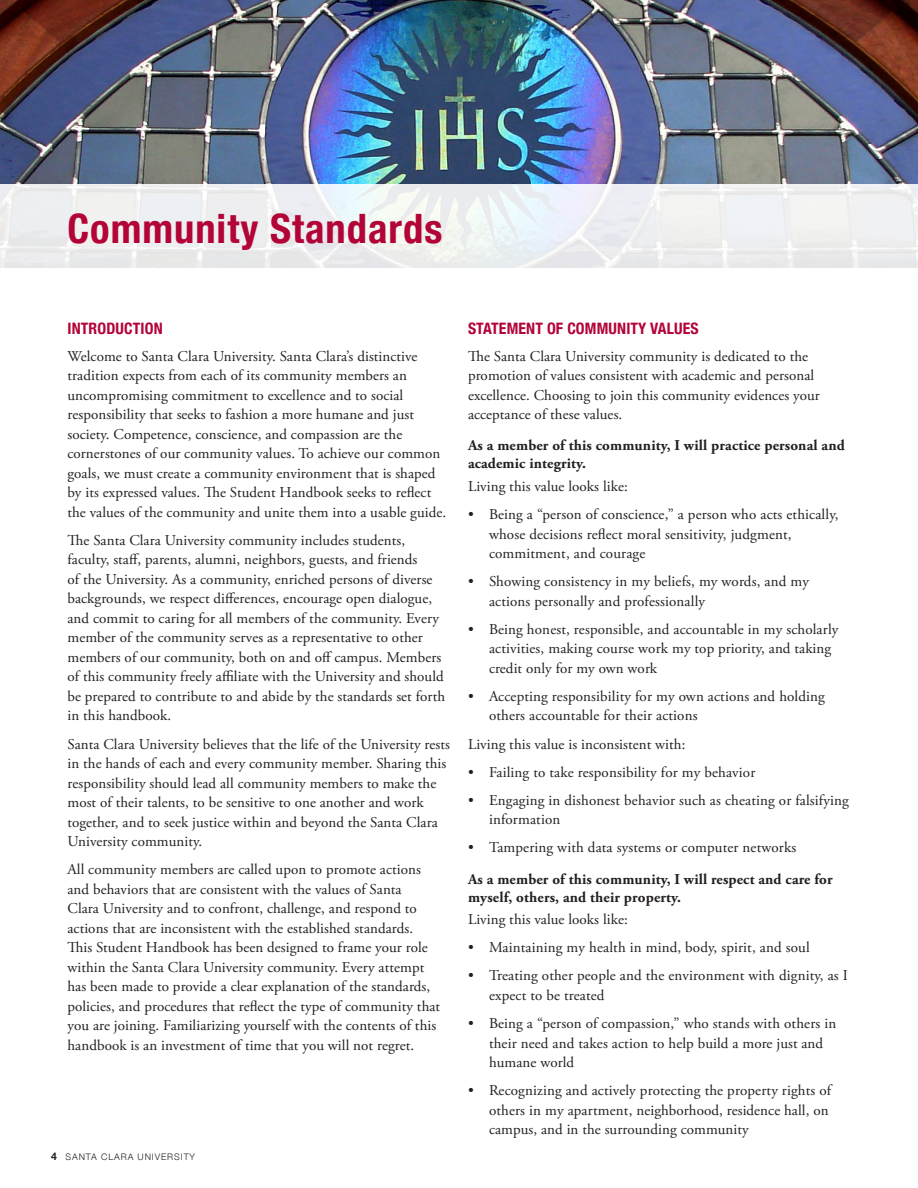
<style>
.page{position:relative;width:918px;height:1188px;background:#fff}
.page>*{position:absolute;margin:0;border:0;box-sizing:border-box;transform-origin:0 0}
.Section_Title{font:700 condensed 40.5px "Helvetica Neue";letter-spacing:.025em;color:#b30437}
.Head_1{font:700 condensed 15.75px "Helvetica Neue";letter-spacing:.01em;color:#b30437}
.Body{font:15px/19.5px "Adobe Garamond Pro";letter-spacing:.005em;color:#231f20}
.Bullet{font:15px/19.5px "Adobe Garamond Pro";letter-spacing:.01em;color:#231f20}
.Head_3{font:700 15px/18px "Adobe Garamond Pro";letter-spacing:.01em;color:#231f20}
.t1{font:300 9px "Helvetica Neue";letter-spacing:.1em;color:#231f20}
.s1{font-weight:700;font-size:10.5px}
</style>
<div class="page">
<img style="left:0;top:0;width:918px;height:184px">
<div style="left:0;top:184px;width:918px;height:84px;background:linear-gradient(to right,#edeef0,#eef0f1)"></div>
<p class="Section_Title" style="left:68px;top:195px;width:376px">Community Standards</p>
<p class="Head_1" style="left:68px;top:315px;width:97px">INTRODUCTION</p>
<p class="Body" style="left:68px;top:347px;width:380px">Welcome to Santa Clara University. Santa Clara’s distinctive tradition expects from each of its community members an uncompromising commitment to excellence and to social responsibility that seeks to fashion a more humane and just society. Competence, conscience, and compassion are the cornerstones of our community values. To achieve our common goals, we must create a community environment that is shaped by its expressed values. The Student Handbook seeks to reflect the values of the community and unite them into a usable guide.</p>
<p class="Body" style="left:68px;top:531px;width:379px">The Santa Clara University community includes students, faculty, staff, parents, alumni, neighbors, guests, and friends<br>of the University. As a community, enriched persons of diverse backgrounds, we respect differences, encourage open dialogue, and commit to caring for all members of the community. Every member of the community serves as a representative to other members of our community, both on and off campus. Members of this community freely affiliate with the University and should be prepared to contribute to and abide by the standards set forth in this handbook.</p>
<p class="Body" style="left:68px;top:735px;width:384px">Santa Clara University believes that the life of the University rests in the hands of each and every community member. Sharing this responsibility should lead all community members to make the most of their talents, to be sensitive to one another and work together, and to seek justice within and beyond the Santa Clara University community.</p>
<p class="Body" style="left:68px;top:860px;width:374px">All community members are called upon to promote actions and behaviors that are consistent with the values of Santa<br>Clara University and to confront, challenge, and respond to actions that are inconsistent with the established standards.<br>This Student Handbook has been designed to frame your role within the Santa Clara University community. Every attempt has been made to provide a clear explanation of the standards, policies, and procedures that reflect the type of community that you are joining. Familiarizing yourself with the contents of this handbook is an investment of time that you will not regret.</p>
<p class="t1" style="left:51px;top:1150px;width:146px"><span class="s1">4</span> SANTA CLARA UNIVERSITY</p>
<p class="Head_1" style="left:468px;top:315px;width:232px">STATEMENT OF COMMUNITY VALUES</p>
<p class="Body" style="left:468px;top:347px;width:353px">The Santa Clara University community is dedicated to the promotion of values consistent with academic and personal excellence. Choosing to join this community evidences your acceptance of these values.</p>
<p class="Head_3" style="left:468px;top:437px;width:378px">As a member of this community, I will practice personal and academic integrity.</p>
<p class="Body" style="left:468px;top:477px;width:161px">Living this value looks like:</p>
<p class="Bullet" style="left:489px;top:505px;width:351px;text-indent:-21px">• Being a “person of conscience,” a person who acts ethically, whose decisions reflect moral sensitivity, judgment, commitment, and courage</p>
<p class="Bullet" style="left:489px;top:572px;width:322px;text-indent:-21px">• Showing consistency in my beliefs, my words, and my actions personally and professionally</p>
<p class="Bullet" style="left:489px;top:620px;width:351px;text-indent:-21px">• Being honest, responsible, and accountable in my scholarly activities, making course work my top priority, and taking credit only for my own work</p>
<p class="Bullet" style="left:489px;top:687px;width:338px;text-indent:-21px">• Accepting responsibility for my own actions and holding others accountable for their actions</p>
<p class="Body" style="left:468px;top:735px;width:219px">Living this value is inconsistent with:</p>
<p class="Bullet" style="left:468px;top:763px;width:289px">• Failing to take responsibility for my behavior</p>
<p class="Bullet" style="left:489px;top:791px;width:361px;text-indent:-21px">• Engaging in dishonest behavior such as cheating or falsifying information</p>
<p class="Bullet" style="left:468px;top:839px;width:330px">• Tampering with data systems or computer networks</p>
<p class="Head_3" style="left:468px;top:870px;width:366px">As a member of this community, I will respect and care for myself, others, and their property.</p>
<p class="Body" style="left:468px;top:910px;width:161px">Living this value looks like:</p>
<p class="Bullet" style="left:468px;top:938px;width:343px">• Maintaining my health in mind, body, spirit, and soul</p>
<p class="Bullet" style="left:489px;top:966px;width:360px;text-indent:-21px">• Treating other people and the environment with dignity, as I expect to be treated</p>
<p class="Bullet" style="left:489px;top:1014px;width:349px;text-indent:-21px">• Being a “person of compassion,” who stands with others in their need and takes action to help build a more just and humane world</p>
<p class="Bullet" style="left:489px;top:1081px;width:344px;text-indent:-21px">• Recognizing and actively protecting the property rights of others in my apartment, neighborhood, residence hall, on campus, and in the surrounding community</p>
</div>
